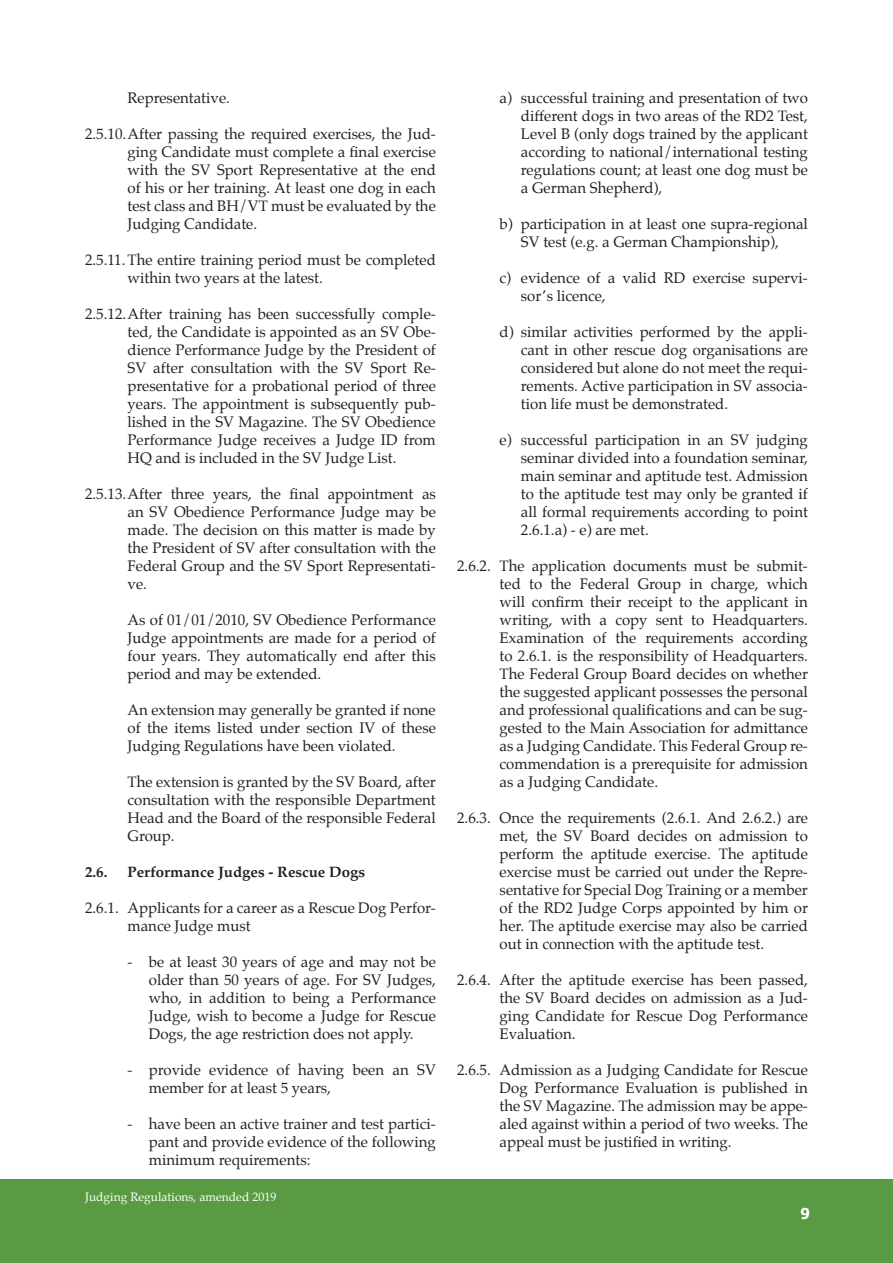
<style>
.page{position:relative;width:893px;height:1263px;background:#fff}
.page>*{position:absolute;margin:0;border:0;box-sizing:border-box;transform-origin:0 0}
.t1{font:15px/18px "Palatino";color:#231f20;text-align:justify}
.t2{font:700 15px "Palatino";color:#231f20}
.t3{font:700 15px "Tahoma";color:#fff}
.t4{font:12px "Palatino";color:#fff}
</style>
<div class="page">
<div style="left:0;top:1180px;width:893px;height:83px;background:#5a9a43"></div>
<p class="t1" style="left:128px;top:89px;width:104px">Representative.</p>
<p class="t1" style="left:128px;top:125px;width:310px;text-indent:-43px">2.5.10.After passing the required exercises, the Jud&shy;ging Candidate must complete a final exercise with the SV Sport Representative at the end of his or her training. At least one dog in each test class and BH/VT must be evaluated by the Judging Candidate.</p>
<p class="t1" style="left:128px;top:251px;width:310px;text-indent:-43px">2.5.11.The entire training period must be completed within two years at the latest.</p>
<p class="t1" style="left:128px;top:305px;width:310px;text-indent:-43px">2.5.12.After training has been successfully comple&shy;ted, the Candidate is appointed as an SV Obe&shy;dience Performance Judge by the President of SV after consultation with the SV Sport Re&shy;presentative for a probational period of three years. The appointment is subsequently pub&shy;lished in the SV Magazine. The SV Obedience Performance Judge receives a Judge ID from HQ and is included in the SV Judge List.</p>
<p class="t1" style="left:128px;top:485px;width:310px;text-indent:-43px">2.5.13.After three years, the final appointment as an SV Obedience Performance Judge may be made. The decision on this matter is made by the President of SV after consultation with the Federal Group and the SV Sport Representati&shy;ve.</p>
<p class="t1" style="left:128px;top:611px;width:310px">As of 01/01/2010, SV Obedience Performance Judge appointments are made for a period of four years. They automatically end after this period and may be extended.</p>
<p class="t1" style="left:128px;top:701px;width:310px">An extension may generally be granted if none of the items listed under section IV of these Judging Regulations have been violated.</p>
<p class="t1" style="left:128px;top:773px;width:310px">The extension is granted by the SV Board, after consultation with the responsible Department Head and the Board of the responsible Federal Group.</p>
<p class="t2" style="left:85px;top:859px;width:24px">2.6.</p>
<p class="t2" style="left:128px;top:859px;width:239px">Performance Judges - Rescue Dogs</p>
<p class="t1" style="left:128px;top:899px;width:310px;text-indent:-43px">2.6.1. Applicants for a career as a Rescue Dog Perfor&shy;mance Judge must</p>
<p class="t1" style="left:149px;top:953px;width:289px;text-indent:-21px">- be at least 30 years of age and may not be older than 50 years of age. For SV Judges, who, in addition to being a Performance Judge, wish to become a Judge for Rescue Dogs, the age restriction does not apply.</p>
<p class="t1" style="left:149px;top:1061px;width:288px;text-indent:-21px">- provide evidence of having been an SV member for at least 5 years,</p>
<p class="t1" style="left:149px;top:1115px;width:289px;text-indent:-21px">- have been an active trainer and test partici&shy;pant and provide evidence of the following minimum requirements:</p>
<p class="t4" style="left:85px;top:1187px;width:193px">Judging Regulations, amended 2019</p>
<p class="t1" style="left:521px;top:89px;width:289px;text-indent:-21px">a) successful training and presentation of two different dogs in two areas of the RD2 Test, Level B (only dogs trained by the applicant according to national/international testing regulations count; at least one dog must be a German Shepherd),</p>
<p class="t1" style="left:500px;top:215px;width:310px;text-align:center">b) participation in at least one supra-regional<br>SV test (e.g. a German Championship),</p>
<p class="t1" style="left:521px;top:269px;width:289px;text-indent:-21px">c) evidence of a valid RD exercise supervi&shy;sor’s licence,</p>
<p class="t1" style="left:521px;top:323px;width:289px;text-indent:-21px">d) similar activities performed by the appli&shy;cant in other rescue dog organisations are considered but alone do not meet the requi&shy;rements. Active participation in SV associa&shy;tion life must be demonstrated.</p>
<p class="t1" style="left:521px;top:431px;width:289px;text-indent:-21px">e) successful participation in an SV judging seminar divided into a foundation seminar, main seminar and aptitude test. Admission to the aptitude test may only be granted if all formal requirements according to point 2.6.1.a) - e) are met.</p>
<p class="t1" style="left:500px;top:557px;width:310px;text-indent:-43px">2.6.2. The application documents must be submit&shy;ted to the Federal Group in charge, which will confirm their receipt to the applicant in writing, with a copy sent to Headquarters.<br>Examination of the requirements according to 2.6.1. is the responsibility of Headquarters.<br>The Federal Group Board decides on whether the suggested applicant possesses the personal and professional qualifications and can be sug&shy;gested to the Main Association for admittance as a Judging Candidate. This Federal Group re&shy;commendation is a prerequisite for admission as a Judging Candidate.</p>
<p class="t1" style="left:500px;top:809px;width:310px;text-indent:-43px">2.6.3. Once the requirements (2.6.1. And 2.6.2.) are met, the SV Board decides on admission to perform the aptitude exercise. The aptitude exercise must be carried out under the Repre&shy;sentative for Special Dog Training or a member of the RD2 Judge Corps appointed by him or her. The aptitude exercise may also be carried out in connection with the aptitude test.</p>
<p class="t1" style="left:500px;top:971px;width:310px;text-indent:-43px">2.6.4. After the aptitude exercise has been passed, the SV Board decides on admission as a Jud&shy;ging Candidate for Rescue Dog Performance Evaluation.</p>
<p class="t1" style="left:500px;top:1061px;width:310px;text-indent:-43px">2.6.5. Admission as a Judging Candidate for Rescue Dog Performance Evaluation is published in the SV Magazine. The admission may be appe&shy;aled against within a period of two weeks. The appeal must be justified in writing.</p>
<p class="t3" style="left:800px;top:1203px;width:11px">9</p>
</div>
